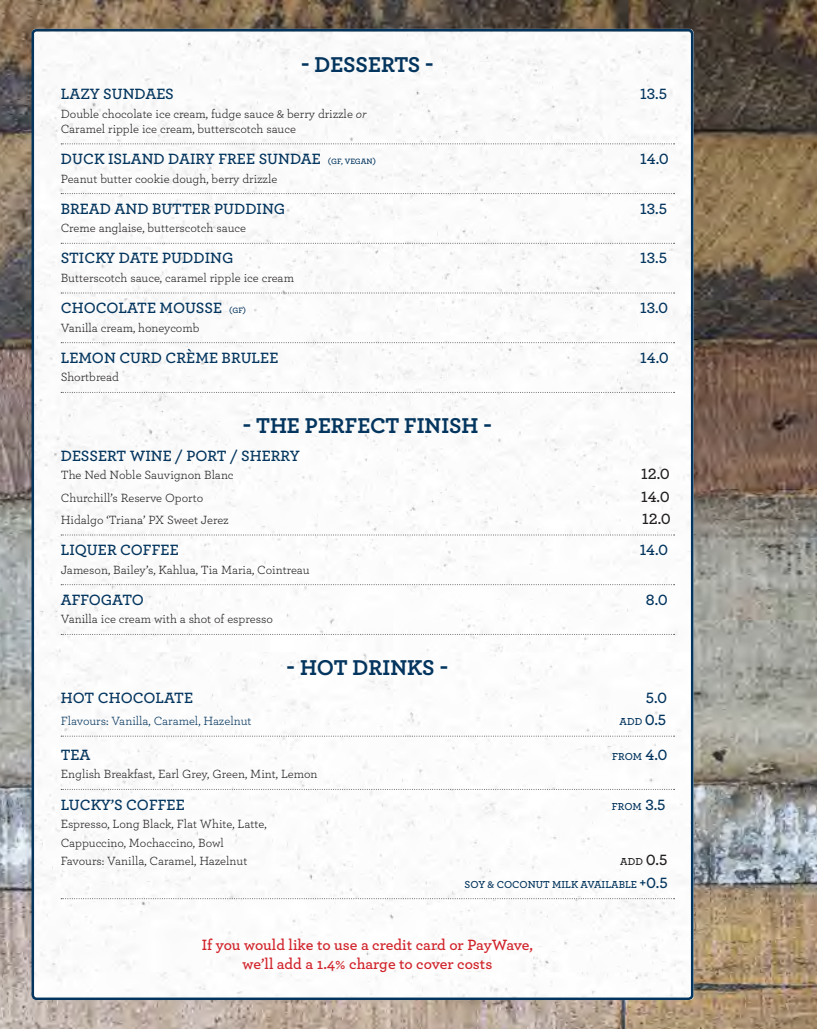
<style>
.page{position:relative;width:817px;height:1029px;background:#fff}
.page>*{position:absolute;margin:0;border:0;box-sizing:border-box;transform-origin:0 0}
.t1{font:700 22.5px "Archer";color:#03355e}
.t2{font:600 15.62px "Archer";color:#03355e}
.t3{font:600 15.62px/18.8px "Archer";letter-spacing:-.005em;color:#d1232a;text-align:center}
.t4{font:600 15.62px "Archer";color:#231f20}
.t5{font:12.5px/18.6px "Archer";color:#231f20}
.t6{font:12.5px "Archer";color:#03355e}
.t7{font:600 10.62px/22.2px "Archer";color:#03355e;text-align:right}
.s1{font-style:italic}
.s2{font-size:8.12px}
.s3{font-size:15.62px}
.s4{color:#231f20}
.s5{font-size:15.62px;color:#231f20}
</style>
<div class="page">
<img style="left:0;top:0;width:817px;height:1029px">
<img style="left:32px;top:29px;width:661px;height:971px">
<svg style="left:61px;top:143px;width:613px;height:1px"></svg>
<svg style="left:61px;top:193px;width:613px;height:1px"></svg>
<svg style="left:61px;top:243px;width:613px;height:1px"></svg>
<svg style="left:61px;top:293px;width:613px;height:1px"></svg>
<svg style="left:61px;top:342px;width:613px;height:1px"></svg>
<svg style="left:61px;top:392px;width:613px;height:1px"></svg>
<svg style="left:61px;top:534px;width:613px;height:1px"></svg>
<svg style="left:61px;top:584px;width:613px;height:1px"></svg>
<svg style="left:61px;top:634px;width:613px;height:1px"></svg>
<svg style="left:61px;top:736px;width:613px;height:1px"></svg>
<svg style="left:61px;top:789px;width:613px;height:1px"></svg>
<svg style="left:61px;top:898px;width:613px;height:1px"></svg>
<h1 class="t1" style="left:301px;top:46px;width:134px">- DESSERTS -</h1>
<p class="t2" style="left:61px;top:82px;width:115px">LAZY SUNDAES</p>
<p class="t2" style="left:640px;top:82px;width:28px">13.5</p>
<p class="t5" style="left:61px;top:106px;width:307px;line-height:15px">Double chocolate ice cream, fudge sauce &amp; berry drizzle <span class="s1">or<br></span>Caramel ripple ice cream, butterscotch sauce</p>
<p class="t2" style="left:61px;top:147px;width:317px">DUCK ISLAND DAIRY FREE SUNDAE <span class="s2">(GF, VEGAN)</span></p>
<p class="t2" style="left:640px;top:147px;width:30px">14.0</p>
<p class="t5" style="left:61px;top:168px;width:218px">Peanut butter cookie dough, berry drizzle</p>
<p class="t2" style="left:61px;top:197px;width:226px">BREAD AND BUTTER PUDDING</p>
<p class="t2" style="left:640px;top:197px;width:28px">13.5</p>
<p class="t5" style="left:61px;top:218px;width:187px">Creme anglaise, butterscotch sauce</p>
<p class="t2" style="left:61px;top:246px;width:174px">STICKY DATE PUDDING</p>
<p class="t2" style="left:640px;top:246px;width:28px">13.5</p>
<p class="t5" style="left:61px;top:268px;width:235px">Butterscotch sauce, caramel ripple ice cream</p>
<p class="t2" style="left:61px;top:296px;width:187px">CHOCOLATE MOUSSE <span class="s2">(GF)</span></p>
<p class="t2" style="left:640px;top:296px;width:30px">13.0</p>
<p class="t5" style="left:61px;top:318px;width:140px">Vanilla cream, honeycomb</p>
<p class="t2" style="left:61px;top:346px;width:219px">LEMON CURD CRÈME BRULEE</p>
<p class="t2" style="left:640px;top:346px;width:30px">14.0</p>
<p class="t5" style="left:61px;top:367px;width:60px">Shortbread</p>
<h1 class="t1" style="left:243px;top:408px;width:251px">- THE PERFECT FINISH -</h1>
<p class="t2" style="left:61px;top:444px;width:240px">DESSERT WINE / PORT / SHERRY</p>
<p class="t5" style="left:61px;top:465px;width:174px">The Ned Noble Sauvignon Blanc</p>
<p class="t4" style="left:641px;top:462px;width:30px">12.0</p>
<p class="t5" style="left:61px;top:488px;width:144px">Churchill’s Reserve Oporto</p>
<p class="t4" style="left:641px;top:485px;width:30px">14.0</p>
<p class="t5" style="left:61px;top:510px;width:170px">Hidalgo ‘Triana’ PX Sweet Jerez</p>
<p class="t4" style="left:642px;top:507px;width:30px">12.0</p>
<p class="t2" style="left:61px;top:538px;width:119px">LIQUER COFFEE</p>
<p class="t2" style="left:640px;top:538px;width:30px">14.0</p>
<p class="t5" style="left:61px;top:559px;width:250px">Jameson, Bailey’s, Kahlua, Tia Maria, Cointreau</p>
<p class="t2" style="left:61px;top:588px;width:85px">AFFOGATO</p>
<p class="t2" style="left:646px;top:588px;width:24px">8.0</p>
<p class="t5" style="left:61px;top:609px;width:214px">Vanilla ice cream with a shot of espresso</p>
<h1 class="t1" style="left:287px;top:650px;width:163px">- HOT DRINKS -</h1>
<p class="t2" style="left:61px;top:686px;width:134px">HOT CHOCOLATE</p>
<p class="t2" style="left:646px;top:686px;width:23px">5.0</p>
<p class="t6" style="left:61px;top:712px;width:192px">Flavours: Vanilla, Caramel, Hazelnut</p>
<p class="t7" style="left:619px;top:710px;width:48px">ADD <span class="s3">0.5</span></p>
<p class="t2" style="left:61px;top:743px;width:31px">TEA</p>
<p class="t7" style="left:612px;top:744px;width:57px">FROM <span class="s3">4.0</span></p>
<p class="t5" style="left:61px;top:764px;width:258px">English Breakfast, Earl Grey, Green, Mint, Lemon</p>
<p class="t2" style="left:61px;top:792px;width:126px">LUCKY’S COFFEE</p>
<p class="t7" style="left:612px;top:794px;width:55px">FROM <span class="s3">3.5</span></p>
<p class="t5" style="left:61px;top:814px;width:207px">Espresso, Long Black, Flat White, Latte,<br>Cappuccino, Mochaccino, Bowl<br>Favours: Vanilla, Caramel, Hazelnut</p>
<p class="t7" style="left:465px;top:850px;width:205px"><span class="s4">ADD</span> <span class="s5">0.5<br></span>SOY &amp; COCONUT MILK AVAILABLE <span class="s3">+0.5</span></p>
<p class="t3" style="left:202px;top:934px;width:333px">If you would like to use a credit card or PayWave, we’ll add a 1.4% charge to cover costs</p>
</div>
